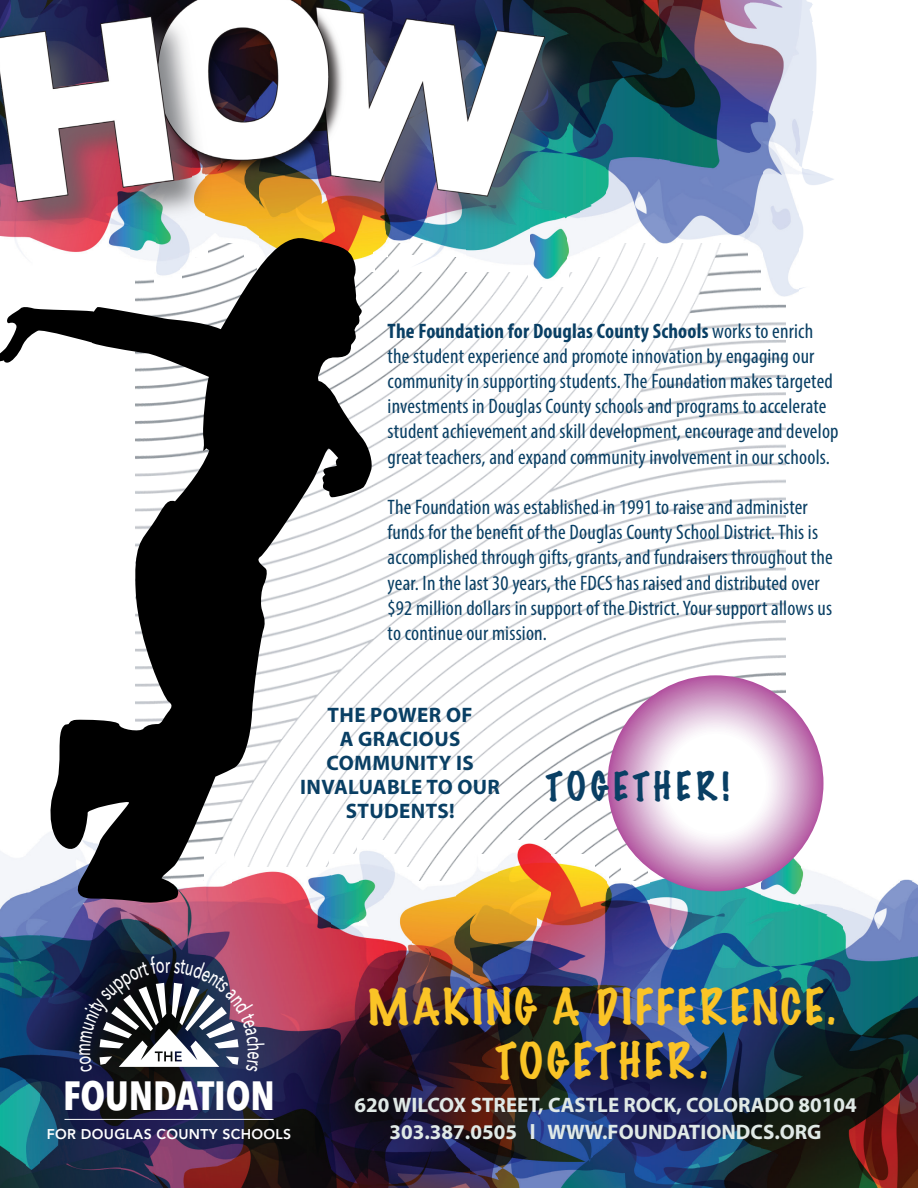
<style>
.page{position:relative;width:918px;height:1188px;background:#fff}
.page>*{position:absolute;margin:0;border:0;box-sizing:border-box;transform-origin:0 0}
.t1{font:100 45px/54px "Marker Felt";letter-spacing:.05em;color:#fac426;text-align:center}
.t2{font:700 40.5px "Avenir Next Condensed";color:#fff}
.t3{font:100 36px "Marker Felt";letter-spacing:.125em;color:#093f64}
.t4{font:condensed 21px/25.2px "Myriad Pro";letter-spacing:.01em;color:#093f64}
.t5{font:700 21px "Myriad Pro";color:#e0e9e6}
.t6{font:700 21px/24px "Myriad Pro";letter-spacing:.02em;color:#093f64;text-align:center}
.t7{font:800 14.1px "Avenir";letter-spacing:.02em;color:#fff}
.s1{font-weight:700}
</style>
<div class="page">
<img style="left:373px;top:243px;width:412px;height:638px">
<img style="left:39px;top:904px;width:55px;height:284px">
<img style="left:0;top:904px;width:10px;height:284px">
<img style="left:25px;top:904px;width:14px;height:284px">
<img style="left:94px;top:904px;width:27px;height:284px">
<img style="left:359px;top:840px;width:27px;height:348px">
<img style="left:496px;top:840px;width:57px;height:348px">
<img style="left:761px;top:850px;width:40px;height:338px">
<img style="left:10px;top:904px;width:15px;height:284px">
<img style="left:121px;top:904px;width:14px;height:284px">
<img style="left:206px;top:904px;width:27px;height:284px">
<img style="left:331px;top:904px;width:28px;height:284px">
<img style="left:385px;top:854px;width:15px;height:334px">
<img style="left:468px;top:854px;width:29px;height:334px">
<img style="left:552px;top:854px;width:43px;height:334px">
<img style="left:621px;top:854px;width:28px;height:15px">
<img style="left:692px;top:881px;width:69px;height:307px">
<img style="left:801px;top:868px;width:14px;height:320px">
<img style="left:135px;top:904px;width:14px;height:284px">
<img style="left:233px;top:904px;width:98px;height:284px">
<img style="left:399px;top:868px;width:15px;height:320px">
<img style="left:455px;top:868px;width:15px;height:320px">
<img style="left:593px;top:868px;width:15px;height:320px">
<img style="left:649px;top:868px;width:43px;height:320px">
<img style="left:815px;top:872px;width:28px;height:316px">
<img style="left:900px;top:879px;width:13px;height:309px">
<img style="left:149px;top:904px;width:57px;height:284px">
<img style="left:413px;top:881px;width:43px;height:307px">
<img style="left:607px;top:881px;width:43px;height:307px">
<img style="left:843px;top:882px;width:57px;height:306px">
<img style="left:912px;top:881px;width:6px;height:307px">
<hr style="left:65px;top:1119px;width:209px;height:1px;background:#fff">
<svg style="left:608px;top:675px;width:216px;height:216px"></svg>
<img style="left:761px;top:0;width:39px;height:296px">
<img style="left:529px;top:244px;width:39px;height:42px">
<img style="left:400px;top:256px;width:39px;height:15px">
<img style="left:464px;top:244px;width:66px;height:27px">
<img style="left:567px;top:244px;width:14px;height:27px">
<img style="left:374px;top:244px;width:14px;height:13px">
<img style="left:425px;top:244px;width:40px;height:13px">
<img style="left:580px;top:0;width:27px;height:257px">
<img style="left:658px;top:0;width:14px;height:257px">
<img style="left:748px;top:0;width:14px;height:257px">
<img style="left:800px;top:219px;width:3px;height:27px">
<img style="left:606px;top:0;width:53px;height:242px">
<img style="left:671px;top:0;width:78px;height:242px">
<img style="left:800px;top:169px;width:26px;height:16px">
<img style="left:826px;top:176px;width:8px;height:6px">
<img style="left:800px;top:0;width:13px;height:169px">
<img style="left:813px;top:29px;width:4px;height:76px">
<img style="left:0;top:0;width:587px;height:244px">
<svg style="left:0;top:233px;width:373px;height:671px"></svg>
<svg style="left:79px;top:956px;width:186px;height:116px"></svg>
<p class="t4" style="left:388px;top:318px;width:452px"><span class="s1">The Foundation for Douglas County Schools</span> works to enrich the student experience and promote innovation by engaging our community in supporting students. The Foundation makes targeted investments in Douglas County schools and programs to accelerate student achievement and skill development, encourage and develop great teachers, and expand community involvement in our schools.</p>
<p class="t4" style="left:388px;top:494px;width:447px">The Foundation was established in 1991 to raise and administer funds for the benefit of the Douglas County School District. This is accomplished through gifts, grants, and fundraisers throughout the year. In the last 30 years, the FDCS has raised and distributed over $92 million dollars in support of the District. Your support allows us to continue our mission.</p>
<p class="t6" style="left:300px;top:702px;width:201px">THE POWER OF<br>A GRACIOUS<br>COMMUNITY IS<br>INVALUABLE TO OUR<br>STUDENTS!</p>
<p class="t3" style="left:546px;top:758px;width:185px">TOGETHER!</p>
<p class="t2" style="left:63px;top:1071px;width:214px">FOUNDATION</p>
<p class="t7" style="left:47px;top:1123px;width:246px">FOR DOUGLAS COUNTY SCHOOLS</p>
<p class="t1" style="left:367px;top:979px;width:470px">MAKING A DIFFERENCE.<br>TOGETHER.</p>
<p class="t5" style="left:354px;top:1091px;width:504px">620 WILCOX STREET, CASTLE ROCK, COLORADO 80104</p>
<p class="t5" style="left:390px;top:1118px;width:434px">303.387.0505 l WWW.FOUNDATIONDCS.ORG</p>
</div>
